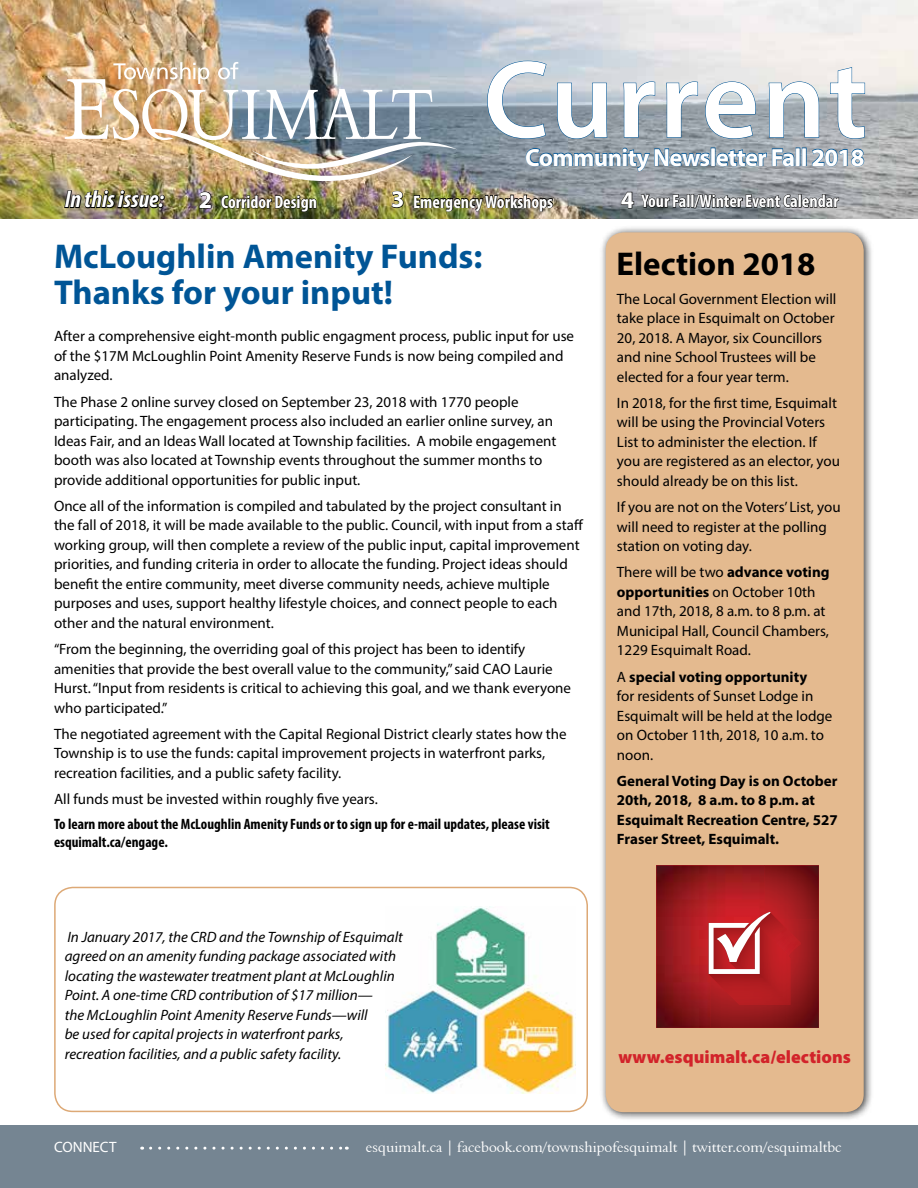
<style>
.page{position:relative;width:918px;height:1188px;background:#fff}
.page>*{position:absolute;margin:0;border:0;box-sizing:border-box;transform-origin:0 0}
.t1{font:600 111px "Myriad Pro";letter-spacing:.03em;color:#fff}
.t2{font:700 34.5px/36px "Myriad Pro";color:#005596}
.t3{font:700 33px "Myriad Pro";color:#000}
.t4{font:700 24.75px "Myriad Pro";letter-spacing:-.025em;color:#fff}
.t5{font:italic 700 condensed 24px "Myriad Pro";color:#fff}
.t6{font:700 condensed 18px "Myriad Pro";color:#fff}
.t7{font:900 18px "Myriad Pro";color:#d2232a}
.t8{font:15px/19.5px "Myriad Pro";color:#000}
.t9{font:italic 15px/19.5px "Myriad Pro";color:#000}
.t10{font:700 15px/19.5px "Myriad Pro";color:#000}
.t11{font:700 condensed 15px/18px "Myriad Pro";color:#000}
.t12{font:15px "Aldine 401 BT Roman A";color:#fff}
.t13{font:15px "Myriad Pro";color:#fff}
.s1{font-stretch:normal;font-size:24px}
.s2{font-weight:700}
</style>
<div class="page">
<img style="left:386px;top:906px;width:189px;height:188px">
<img style="left:0;top:0;width:918px;height:219px">
<div style="left:0;top:1125px;width:918px;height:63px;background:#758592"></div>
<svg style="left:151px;top:1147px;width:196px;height:3px"></svg>
<img style="left:63px;top:60px;width:802px;height:159px">
<div style="left:54px;top:887px;width:534px;height:225px;border:2px solid #dda976;border-radius:18px"></div>
<div style="left:599px;top:226px;width:274px;height:896px;background:#000;opacity:.75"></div>
<div style="left:606px;top:232px;width:258px;height:880px;background:#e4ba8f;border-radius:18px"></div>
<img style="left:656px;top:865px;width:108px;height:65px">
<img style="left:764px;top:865px;width:55px;height:54px">
<img style="left:801px;top:919px;width:18px;height:11px">
<img style="left:656px;top:930px;width:54px;height:98px">
<img style="left:786px;top:930px;width:33px;height:98px">
<img style="left:710px;top:976px;width:11px;height:52px">
<img style="left:721px;top:987px;width:11px;height:41px">
<img style="left:732px;top:998px;width:54px;height:30px">
<img style="left:739px;top:1004px;width:51px;height:1px">
<img style="left:738px;top:1003px;width:51px;height:1px">
<img style="left:737px;top:1002px;width:51px;height:1px">
<img style="left:736px;top:1001px;width:51px;height:1px">
<img style="left:735px;top:1000px;width:51px;height:1px">
<img style="left:734px;top:999px;width:51px;height:1px">
<img style="left:733px;top:998px;width:51px;height:1px">
<img style="left:732px;top:997px;width:51px;height:1px">
<img style="left:731px;top:996px;width:51px;height:1px">
<img style="left:730px;top:995px;width:51px;height:1px">
<img style="left:729px;top:994px;width:51px;height:1px">
<img style="left:728px;top:993px;width:51px;height:1px">
<img style="left:727px;top:992px;width:51px;height:1px">
<img style="left:726px;top:991px;width:51px;height:1px">
<img style="left:725px;top:990px;width:51px;height:1px">
<img style="left:724px;top:989px;width:51px;height:1px">
<img style="left:723px;top:988px;width:51px;height:1px">
<img style="left:722px;top:987px;width:51px;height:1px">
<img style="left:721px;top:986px;width:51px;height:1px">
<img style="left:720px;top:985px;width:51px;height:1px">
<img style="left:719px;top:984px;width:51px;height:1px">
<img style="left:718px;top:983px;width:51px;height:1px">
<img style="left:717px;top:982px;width:51px;height:1px">
<img style="left:716px;top:981px;width:51px;height:1px">
<img style="left:715px;top:980px;width:51px;height:1px">
<img style="left:714px;top:979px;width:51px;height:1px">
<img style="left:713px;top:978px;width:51px;height:1px">
<img style="left:712px;top:977px;width:51px;height:1px">
<img style="left:711px;top:976px;width:51px;height:1px">
<svg style="left:709px;top:912px;width:92px;height:62px;background:#c85458"></svg>
<h1 class="t1" style="left:484px;top:29px;width:385px">Current</h1>
<h3 class="t4" style="left:525px;top:141px;width:341px">Community Newsletter Fall 2018</h3>
<h3 class="t5" style="left:65px;top:184px;width:101px">In this issue:</h3>
<p class="t6" style="left:199px;top:191px;width:119px"><span class="s1">2</span> Corridor Design</p>
<p class="t6" style="left:391px;top:190px;width:163px"><span class="s1">3</span> Emergency Workshops</p>
<p class="t6" style="left:621px;top:190px;width:219px"><span class="s1">4</span> Your Fall/Winter Event Calendar</p>
<h2 class="t2" style="left:54px;top:237px;width:430px">McLoughlin Amenity Funds:<br>Thanks for your input!</h2>
<p class="t8" style="left:54px;top:326px;width:522px">After a comprehensive eight-month public engagment process, public input for use of the $17M McLoughlin Point Amenity Reserve Funds is now being compiled and analyzed.</p>
<p class="t8" style="left:54px;top:392px;width:504px">The Phase 2 online survey closed on September 23, 2018 with 1770 people participating. The engagement process also included an earlier online survey, an Ideas Fair, and an Ideas Wall located at Township facilities. A mobile engagement booth was also located at Township events throughout the summer months to provide additional opportunities for public input.</p>
<p class="t8" style="left:54px;top:496px;width:531px">Once all of the information is compiled and tabulated by the project consultant in the fall of 2018, it will be made available to the public. Council, with input from a staff working group, will then complete a review of the public input, capital improvement priorities, and funding criteria in order to allocate the funding. Project ideas should benefit the entire community, meet diverse community needs, achieve multiple purposes and uses, support healthy lifestyle choices, and connect people to each other and the natural environment.</p>
<p class="t8" style="left:54px;top:639px;width:519px">“From the beginning, the overriding goal of this project has been to identify amenities that provide the best overall value to the community,” said CAO Laurie Hurst. “Input from residents is critical to achieving this goal, and we thank everyone who participated.”</p>
<p class="t8" style="left:54px;top:724px;width:514px">The negotiated agreement with the Capital Regional District clearly states how the<br>Township is to use the funds: capital improvement projects in waterfront parks, recreation facilities, and a public safety facility.</p>
<p class="t8" style="left:54px;top:789px;width:325px">All funds must be invested within roughly five years.</p>
<p class="t11" style="left:54px;top:815px;width:497px">To learn more about the McLoughlin Amenity Funds or to sign up for e-mail updates, please visit esquimalt.ca/engage.</p>
<p class="t9" style="left:65px;top:927px;width:340px">In January 2017, the CRD and the Township of Esquimalt agreed on an amenity funding package associated with locating the wastewater treatment plant at McLoughlin Point. A one-time CRD contribution of $17 million—<br>the McLoughlin Point Amenity Reserve Funds—will<br>be used for capital projects in waterfront parks, recreation facilities, and a public safety facility.</p>
<h3 class="t3" style="left:616px;top:243px;width:201px">Election 2018</h3>
<p class="t8" style="left:617px;top:289px;width:221px">The Local Government Election will take place in Esquimalt on October<br>20, 2018. A Mayor, six Councillors and nine School Trustees will be elected for a four year term.</p>
<p class="t8" style="left:617px;top:393px;width:225px">In 2018, for the first time, Esquimalt will be using the Provincial Voters List to administer the election. If you are registered as an elector, you should already be on this list.</p>
<p class="t8" style="left:617px;top:497px;width:225px">If you are not on the Voters’ List, you will need to register at the polling station on voting day.</p>
<p class="t8" style="left:617px;top:562px;width:214px">There will be two <span class="s2">advance voting opportunities</span> on October 10th and 17th, 2018, 8 a.m. to 8 p.m. at<br>Municipal Hall, Council Chambers,<br>1229 Esquimalt Road.</p>
<p class="t8" style="left:617px;top:667px;width:217px">A <span class="s2">special voting opportunity<br></span>for residents of Sunset Lodge in<br>Esquimalt will be held at the lodge on October 11th, 2018, 10 a.m. to noon.</p>
<p class="t10" style="left:617px;top:771px;width:222px">General Voting Day is on October<br>20th, 2018, 8 a.m. to 8 p.m. at<br>Esquimalt Recreation Centre, 527<br>Fraser Street, Esquimalt.</p>
<p class="t7" style="left:618px;top:1044px;width:234px">www.esquimalt.ca/elections</p>
<p class="t13" style="left:54px;top:1137px;width:64px">CONNECT</p>
<p class="t12" style="left:366px;top:1138px;width:477px">esquimalt.ca | facebook.com/townshipofesquimalt | twitter.com/esquimaltbc</p>
</div>
